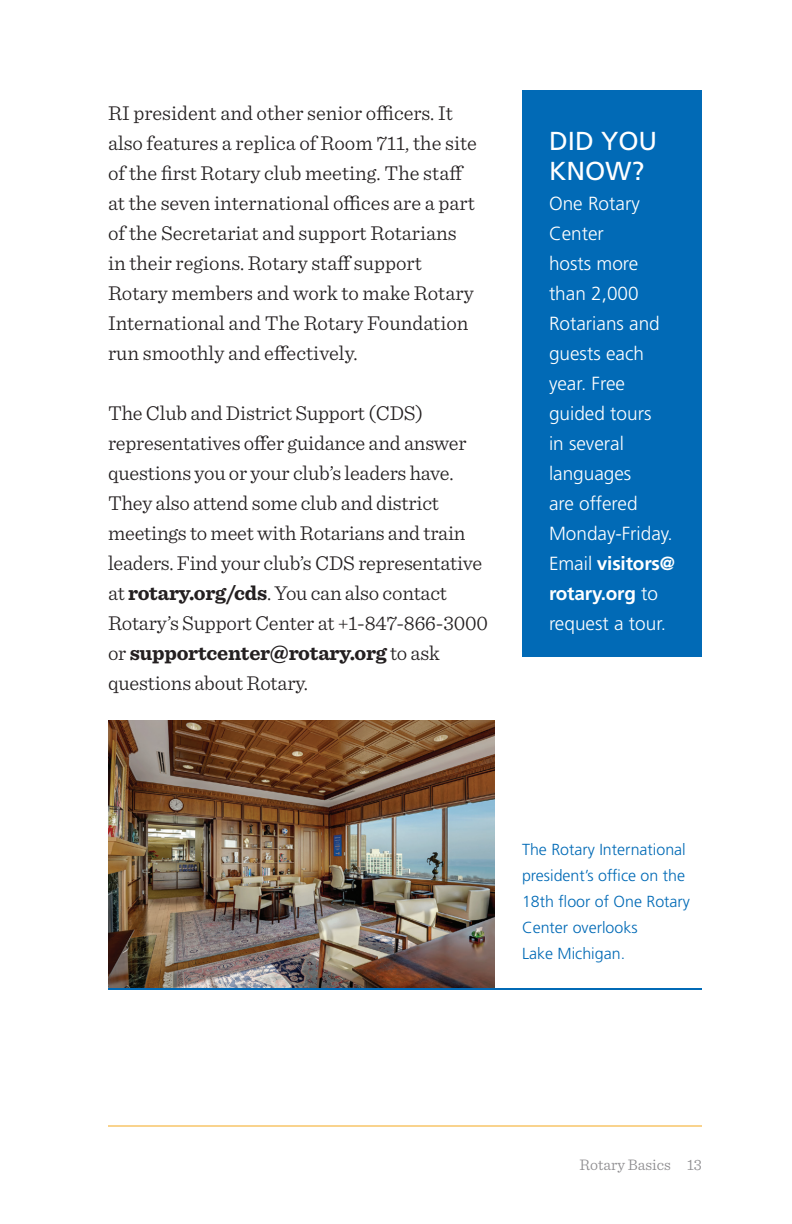
<style>
.page{position:relative;width:792px;height:1224px;background:#fff}
.page>*{position:absolute;margin:0;border:0;box-sizing:border-box;transform-origin:0 0}
.t1{font:26px/30px "Frutiger LT Std";color:#fff}
.t2{font:300 21px/30px "Sentinel";letter-spacing:-.01em;color:#231f20}
.t3{font:300 19px/30px "Frutiger LT Std";color:#fff}
.t4{font:300 16px/26px "Frutiger LT Std";color:#016ab6}
.t5{font:300 16px "Sentinel";color:#8b8a8d}
.s1{font-weight:700}
</style>
<div class="page">
<hr style="left:108px;top:1126px;width:594px;height:1px;background:#f5a81c">
<img style="left:108px;top:720px;width:387px;height:268px">
<hr style="left:108px;top:988px;width:594px;height:2px;background:#016ab6">
<div style="left:522px;top:90px;width:180px;height:567px;background:#016ab6"></div>
<p class="t2" style="left:108px;top:97px;width:370px">RI president and other senior officers. It also features a replica of Room 711, the site of the first Rotary club meeting. The staff at the seven international offices are a part of the Secretariat and support Rotarians in their regions. Rotary staff support Rotary members and work to make Rotary International and The Rotary Foundation run smoothly and effectively.</p>
<p class="t2" style="left:108px;top:397px;width:381px">The Club and District Support (CDS) representatives offer guidance and answer questions you or your club’s leaders have.<br>They also attend some club and district meetings to meet with Rotarians and train leaders. Find your club’s CDS representative at <span class="s1">rotary.org/cds</span>. You can also contact Rotary’s Support Center at +1-847-866-3000 or <span class="s1">supportcenter@rotary.org</span> to ask questions about Rotary.</p>
<p class="t1" style="left:549px;top:126px;width:110px">DID YOU<br>KNOW?</p>
<p class="t3" style="left:549px;top:189px;width:128px">One Rotary<br>Center<br>hosts more than 2,000<br>Rotarians and guests each year. Free guided tours<br>in several languages<br>are offered<br>Monday-Friday.<br>Email <span class="s1">visitors@ rotary.org</span> to request a tour.</p>
<p class="t4" style="left:522px;top:837px;width:170px">The Rotary International president’s office on the<br>18th floor of One Rotary<br>Center overlooks<br>Lake Michigan.</p>
<p class="t5" style="left:580px;top:1153px;width:124px">Rotary Basics 13</p>
</div>
